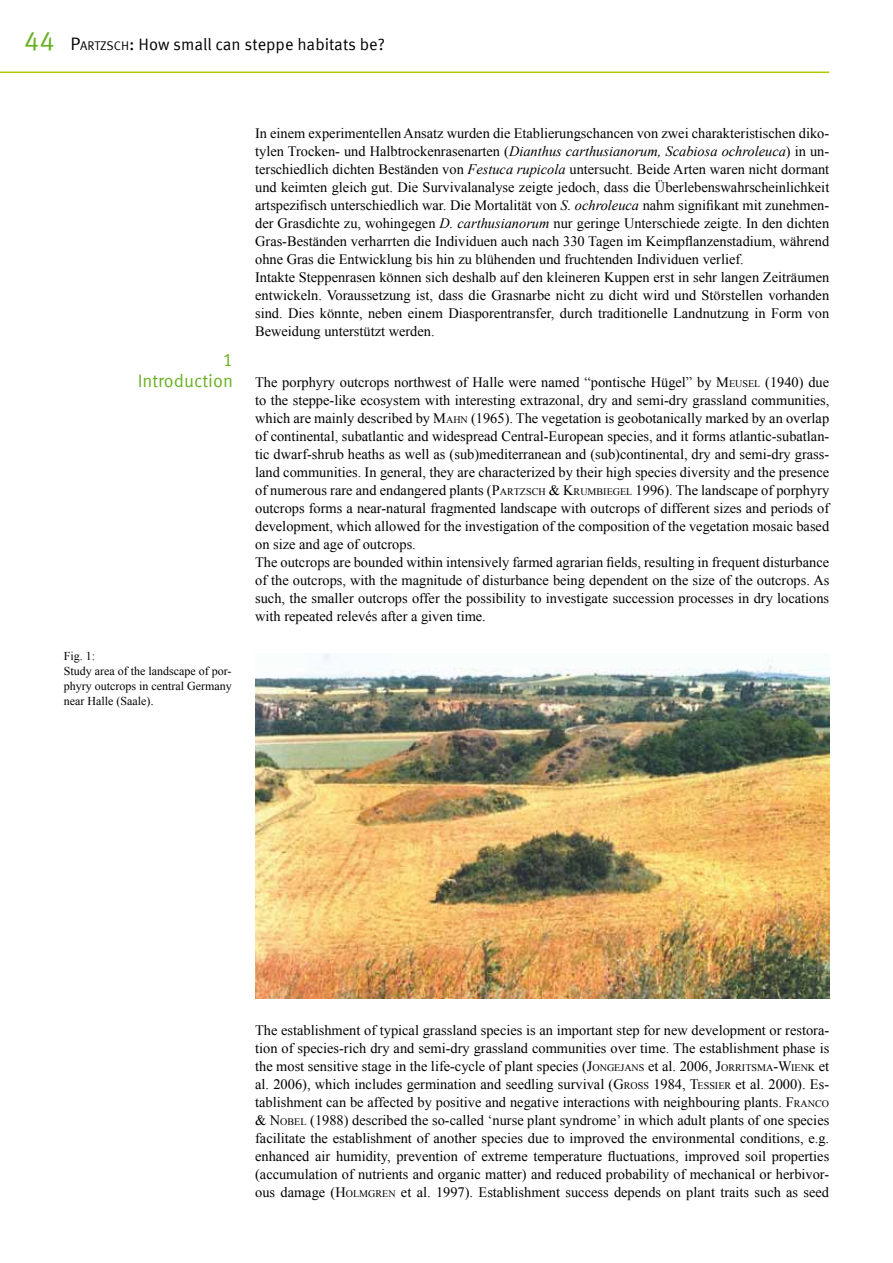
<style>
.page{position:relative;width:893px;height:1263px;background:#fff}
.page>*{position:absolute;margin:0;border:0;box-sizing:border-box;transform-origin:0 0}
.t1{font:18px/21.6px "Meta Offc Pro Norm";color:#6ab023;text-align:right}
.t2{font:16.5px "Meta Offc Pro Norm";color:#000}
.t3{font:14.4px/18px "Times New Roman";color:#000}
.t4{font:12px/15px "Times New Roman";color:#000}
.s1{font-size:27px;color:#6ab023}
.s2{font-size:18px}
.s3{font-size:12.6px}
.s4{font-size:13.5px}
.s5{font-style:italic}
.s6{font-style:inherit}
.s7{font-size:10.05px}
</style>
<div class="page">
<hr style="left:0;top:72px;width:829px;height:1px;background:#b1c800">
<img style="left:255px;top:653px;width:574px;height:346px">
<p class="t2" style="left:24px;top:31px;width:363px"><span class="s1">44</span> <span class="s2">P</span><span class="s3">ARTZSCH</span><span class="s2">:</span> How small can steppe habitats be?</p>
<p class="t1" style="left:138px;top:347px;width:97px">1<br>Introduction</p>
<p class="t4" style="left:64px;top:648px;width:169px">Fig. 1:<br>Study area of the landscape of por&shy;phyry outcrops in central Germany near Halle (Saale)<span class="s4">.</span></p>
<p class="t3" style="left:255px;top:124px;width:576px">In einem experimentellen Ansatz wurden die Etablierungschancen von zwei charakteristischen diko&shy;tylen Trocken- und Halbtrockenrasenarten (<span class="s5">Dianthus carthusianorum, Scabiosa ochroleuca</span>) in un&shy;terschiedlich dichten Beständen von <span class="s5">Festuca rupicola</span> untersucht. Beide Arten waren nicht dormant und keimten gleich gut. Die Survivalanalyse zeigte jedoch, dass die Überlebenswahrscheinlichkeit artspezifisch unterschiedlich war. Die Mortalität von <span class="s5">S. ochroleuca</span> nahm signifikant mit zunehmen&shy;der Grasdichte zu, wohingegen <span class="s5">D. carthusianorum</span> nur geringe Unterschiede zeigte. In den dichten Gras-Beständen verharrten die Individuen auch nach 330 Tagen im Keimpflanzenstadium, während ohne Gras die Entwicklung bis hin zu blühenden und fruchtenden Individuen verlief.<br>Intakte Steppenrasen können sich deshalb auf den kleineren Kuppen erst in sehr langen Zeiträumen entwickeln. Voraussetzung ist, dass die Grasnarbe nicht zu dicht wird und Störstellen vorhanden sind. Dies könnte, neben einem Diasporentransfer, durch traditionelle Landnutzung in Form von Beweidung unterstützt werden.</p>
<p class="t3" style="left:255px;top:373px;width:576px">The porphyry outcrops northwest of Halle were named “pontische Hügel” by <span class="s6">M</span><span class="s7">EUSEL</span> (1940) due to the steppe-like ecosystem with interesting extrazonal, dry and semi-dry grassland communities, which are mainly described by <span class="s6">M</span><span class="s7">AHN</span> (1965). The vegetation is geobotanically marked by an overlap of continental, subatlantic and widespread Central-European species, and it forms atlantic-subatlan&shy;tic dwarf-shrub heaths as well as (sub)mediterranean and (sub)continental, dry and semi-dry grass&shy;land communities. In general, they are characterized by their high species diversity and the presence of numerous rare and endangered plants (<span class="s6">P</span><span class="s7">ARTZSCH</span> <span class="s6">&amp; K</span><span class="s7">RUMBIEGEL</span> 1996). The landscape of porphyry outcrops forms a near-natural fragmented landscape with outcrops of different sizes and periods of development, which allowed for the investigation of the composition of the vegetation mosaic based on size and age of outcrops.<br>The outcrops are bounded within intensively farmed agrarian fields, resulting in frequent disturbance of the outcrops, with the magnitude of disturbance being dependent on the size of the outcrops. As such, the smaller outcrops offer the possibility to investigate succession processes in dry locations with repeated relevés after a given time.</p>
<p class="t3" style="left:255px;top:1021px;width:576px;text-align:justify">The establishment of typical grassland species is an important step for new development or restora&shy;tion of species-rich dry and semi-dry grassland communities over time. The establishment phase is the most sensitive stage in the life-cycle of plant species (<span class="s6">J</span><span class="s7">ONGEJANS</span> et al. 2006, <span class="s6">J</span><span class="s7">ORRITSMA</span><span class="s6">-W</span><span class="s7">IENK</span> et al. 2006), which includes germination and seedling survival (<span class="s6">G</span><span class="s7">ROSS</span> 1984, <span class="s6">T</span><span class="s7">ESSIER</span> et al. 2000). Es&shy;tablishment can be affected by positive and negative interactions with neighbouring plants. <span class="s6">F</span><span class="s7">RANCO </span>&amp; <span class="s6">N</span><span class="s7">OBEL</span> (1988) described the so-called ‘nurse plant syndrome’ in which adult plants of one species facilitate the establishment of another species due to improved the environmental conditions, e.g. enhanced air humidity, prevention of extreme temperature fluctuations, improved soil properties (accumulation of nutrients and organic matter) and reduced probability of mechanical or herbivor&shy;ous damage (<span class="s6">H</span><span class="s7">OLMGREN</span> et al. 1997). Establishment success depends on plant traits such as seed</p>
</div>
